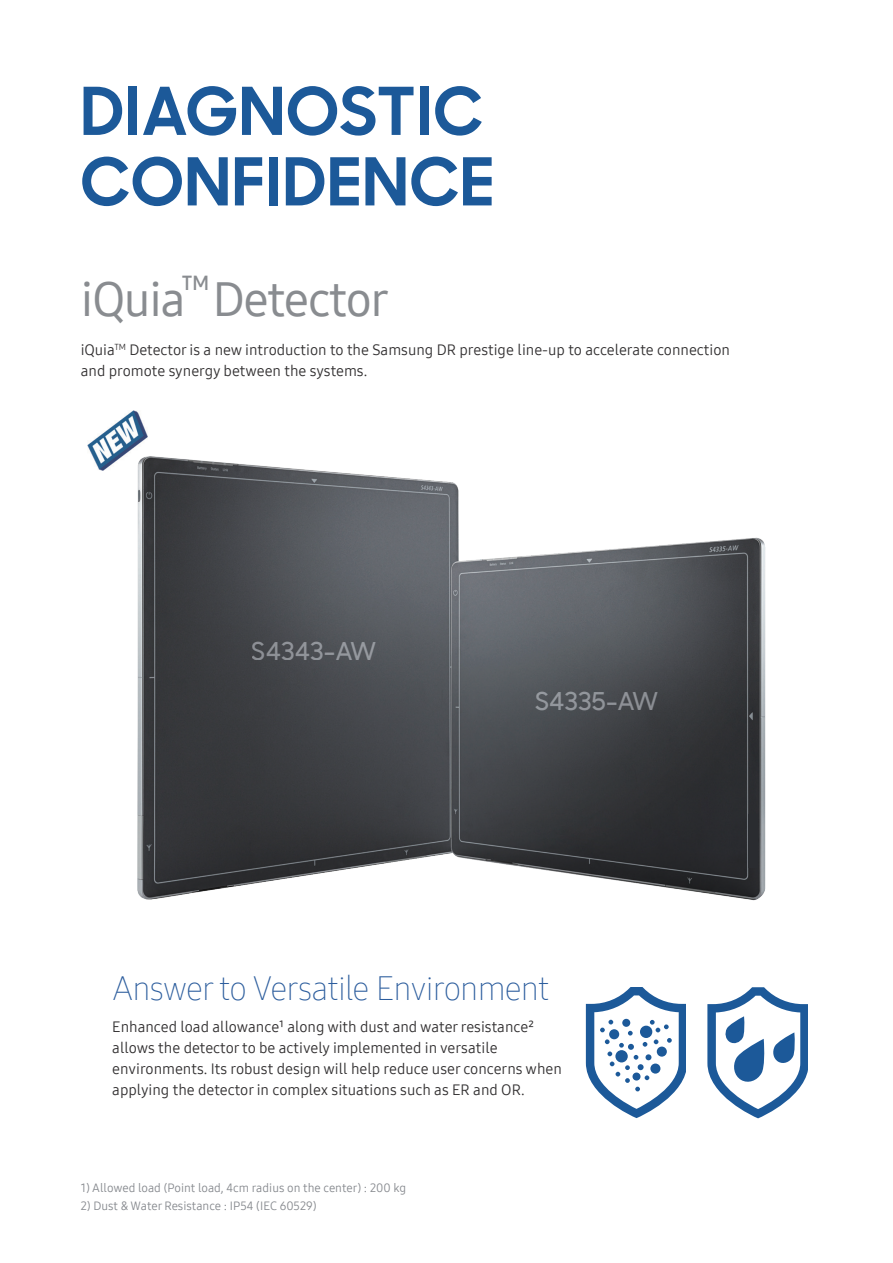
<style>
.page{position:relative;width:893px;height:1263px;background:#fff}
.page>*{position:absolute;margin:0;border:0;box-sizing:border-box;transform-origin:0 0}
.t1{font:700 66px "Samsung Sharp Sans";letter-spacing:.025em;color:#1c5999}
.t2{font:48px "Samsung One 500";letter-spacing:-.025em;color:#898c90}
.t3{font:33px "Samsung One 200";letter-spacing:-.025em;color:#2c5d9d}
.t4{font:33px "Samsung One 500";color:#898c90}
.t5{font:500 25.05px "Samsung Sharp Sans";color:#8a8d93}
.t6{font:15px/21px "Samsung One 400";color:#312f30}
.t7{font:12px "Samsung One 400";color:#86898e}
</style>
<div class="page">
<img style="left:87px;top:410px;width:50px;height:61px">
<img style="left:102px;top:412px;width:357px;height:488px">
<img style="left:344px;top:500px;width:422px;height:401px">
<svg style="left:586px;top:987px;width:100px;height:131px"></svg>
<div style="left:615px;top:1050px;width:13px;height:12px;background:#1c5999;border-radius:50%"></div>
<div style="left:640px;top:1026px;width:12px;height:12px;background:#1c5999;border-radius:50%"></div>
<svg style="left:707px;top:987px;width:100px;height:131px"></svg>
<div style="left:749px;top:814px;width:9px;height:53px;background:#2a2c30"></div>
<p class="t1" style="left:81px;top:62px;width:403px">DIAGNOSTIC</p>
<p class="t1" style="left:81px;top:133px;width:415px">CONFIDENCE</p>
<p class="t4" style="left:181px;top:265px;width:31px">™</p>
<p class="t2" style="left:81px;top:267px;width:310px">iQuia Detector</p>
<p class="t6" style="left:81px;top:339px;width:651px">iQuia<sup>TM</sup> Detector is a new introduction to the Samsung DR prestige line-up to accelerate connection and promote synergy between the systems.</p>
<h3 class="t5" style="left:252px;top:632px;width:126px">S4343-AW</h3>
<h3 class="t5" style="left:535px;top:683px;width:125px">S4335-AW</h3>
<p class="t3" style="left:112px;top:966px;width:439px">Answer to Versatile Environment</p>
<p class="t6" style="left:112px;top:1016px;width:451px">Enhanced load allowance¹ along with dust and water resistance² allows the detector to be actively implemented in versatile environments. Its robust design will help reduce user concerns when applying the detector in complex situations such as ER and OR.</p>
<p class="t7" style="left:81px;top:1179px;width:327px">1) Allowed load (Point load, 4cm radius on the center) : 200 kg</p>
<p class="t7" style="left:81px;top:1197px;width:237px">2) Dust &amp; Water Resistance : IP54 (IEC 60529)</p>
</div>
